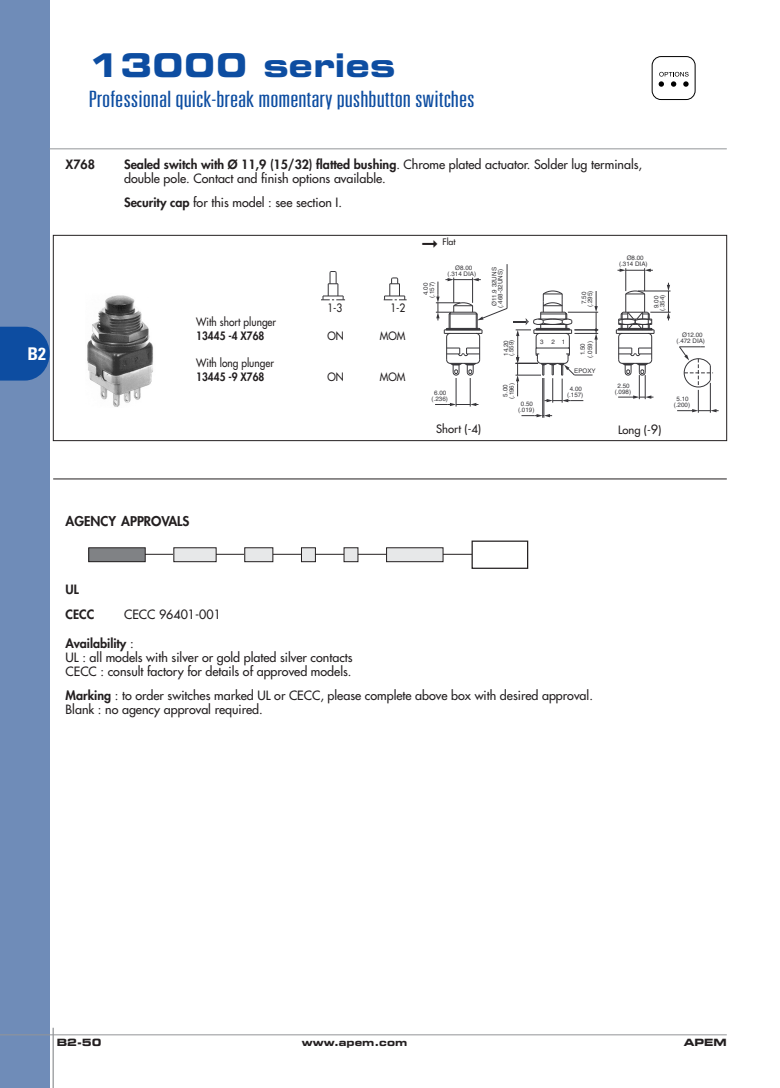
<style>
.page{position:relative;width:780px;height:1088px;background:#fff}
.page>*{position:absolute;margin:0;border:0;box-sizing:border-box;transform-origin:0 0}
.t1{font:700 expanded 32.5px "Square 721 BT";color:#0d4da1}
.t2{font:300 ultra-condensed 22.5px "Univers";color:#0d4da1;scale:1.3 1}
.t3{font:700 condensed 17.5px "Univers";color:#fff}
.t4{font:800 13.12px "Futura";color:#231f20}
.t5{font:12.5px/13.8px "Futura";color:#231f20}
.t6{font:800 12.5px/24.4px "Futura";color:#231f20}
.t7{font:11.25px "Futura";color:#231f20;scale:.9 1}
.t8{font:800 11.25px "Futura";color:#231f20;scale:.9 1}
.t9{font:11.25px "Futura";color:#231f20}
.t10{font:700 expanded 10px "Square 721 BT";color:#231f20}
.t11{font:8.75px "Futura";color:#231f20}
.t12{font:6.25px "Helvetica";color:#363539}
.s1{font-weight:800}
.s2{font-size:12.5px}
</style>
<div class="page">
<div style="left:0;top:0;width:50px;height:1088px;background:#6f8cb8"></div>
<hr style="left:0;top:1034px;width:726px;height:1px;background:#939598">
<hr style="left:53px;top:1028px;width:1px;height:60px;background:#939598">
<hr style="left:50px;top:149px;width:676px;height:1px;background:#939598">
<svg style="left:0;top:327px;width:50px;height:54px;background:#1854a3"></svg>
<div style="left:53px;top:235px;width:673px;height:206px;border:1px solid #231f20"></div>
<hr style="left:140px;top:554px;width:360px;height:1px;background:#231f20">
<div style="left:89px;top:548px;width:56px;height:14px;background:#808285"></div>
<div style="left:89px;top:548px;width:56px;height:14px;border:1px solid #231f20"></div>
<div style="left:174px;top:548px;width:42px;height:14px;background:#e7e8e9"></div>
<div style="left:174px;top:548px;width:42px;height:14px;border:1px solid #231f20"></div>
<div style="left:245px;top:548px;width:28px;height:14px;background:#e7e8e9"></div>
<div style="left:244px;top:548px;width:29px;height:14px;border:1px solid #231f20"></div>
<div style="left:301px;top:548px;width:14px;height:14px;background:#e7e8e9"></div>
<div style="left:301px;top:548px;width:14px;height:14px;border:1px solid #231f20"></div>
<div style="left:344px;top:548px;width:14px;height:14px;background:#e7e8e9"></div>
<div style="left:344px;top:548px;width:14px;height:14px;border:1px solid #231f20"></div>
<div style="left:386px;top:548px;width:57px;height:14px;background:#e7e8e9"></div>
<div style="left:386px;top:548px;width:57px;height:14px;border:1px solid #231f20"></div>
<div style="left:472px;top:541px;width:55px;height:27px;background:#fff"></div>
<div style="left:471px;top:540px;width:57px;height:29px;border:1px solid #231f20"></div>
<hr style="left:53px;top:479px;width:673px;height:1px;background:#231f20">
<img style="left:87px;top:295px;width:66px;height:112px">
<svg style="left:677px;top:346px;width:41px;height:67px"></svg>
<hr style="left:543px;top:378px;width:1px;height:40px;background:#363539">
<hr style="left:542px;top:378px;width:1px;height:40px;background:#363539">
<svg style="left:521px;top:414px;width:31px;height:3px"></svg>
<hr style="left:506px;top:264px;width:1px;height:44px;background:#363539">
<svg style="left:435px;top:278px;width:163px;height:128px"></svg>
<svg style="left:616px;top:268px;width:54px;height:131px"></svg>
<svg style="left:321px;top:271px;width:24px;height:29px"></svg>
<svg style="left:383px;top:277px;width:23px;height:23px"></svg>
<svg style="left:658px;top:72px;width:30px;height:15px"></svg>
<div style="left:652px;top:56px;width:43px;height:44px;border:1px solid #000;border-radius:9px"></div>
<h3 class="t3" style="left:28px;top:347px;width:20px">B2</h3>
<h1 class="t1" style="left:89px;top:53px;width:308px">13000 series</h1>
<h2 class="t2" style="left:89px;top:91px;width:298px">Professionalquick-break momentarypushbuttonswitches</h2>
<p class="t6" style="left:66px;top:153px;width:31px">X768</p>
<p class="t5" style="left:124px;top:158px;width:519px"><span class="s1">Sealed switch with Ø 11,9 (15/32) flatted bushing</span>. Chrome plated actuator. Solder lug terminals, double pole. Contact and finish options available.</p>
<p class="t5" style="left:124px;top:196px;width:219px"><span class="s1">Security cap</span> for this model : see section I.</p>
<p class="t11" style="left:422px;top:237px;width:35px">➞ Flat</p>
<p class="t7" style="left:327px;top:302px;width:18px">1-3</p>
<p class="t7" style="left:390px;top:302px;width:18px">1-2</p>
<p class="t7" style="left:196px;top:316px;width:90px">With short plunger</p>
<p class="t8" style="left:196px;top:330px;width:77px">13445 -4 X768</p>
<p class="t7" style="left:327px;top:330px;width:20px">ON</p>
<p class="t7" style="left:380px;top:330px;width:30px">MOM</p>
<p class="t7" style="left:196px;top:357px;width:88px">With long plunger</p>
<p class="t8" style="left:196px;top:371px;width:77px">13445 -9 X768</p>
<p class="t7" style="left:327px;top:371px;width:20px">ON</p>
<p class="t7" style="left:380px;top:371px;width:30px">MOM</p>
<p class="t12" style="left:428px;top:298px;width:18px;rotate:-90deg">(.157)</p>
<p class="t12" style="left:422px;top:295px;width:14px;rotate:-90deg">4.00</p>
<p class="t12" style="left:455px;top:264px;width:19px">Ø8.00</p>
<p class="t12" style="left:447px;top:270px;width:30px">(.314 DIA)</p>
<p class="t12" style="left:490px;top:306px;width:40px;rotate:-90deg">Ø11.9 32UNS</p>
<p class="t12" style="left:496px;top:308px;width:40px;rotate:-90deg">(.468-32UNS)</p>
<p class="t12" style="left:507px;top:356px;width:18px;rotate:-90deg">(.559)</p>
<p class="t12" style="left:502px;top:356px;width:17px;rotate:-90deg">14.20</p>
<p class="t12" style="left:540px;top:338px;width:27px">321</p>
<p class="t12" style="left:586px;top:307px;width:18px;rotate:-90deg">(.295)</p>
<p class="t12" style="left:580px;top:304px;width:14px;rotate:-90deg">7.50</p>
<p class="t12" style="left:579px;top:355px;width:14px;rotate:-90deg">1.50</p>
<p class="t12" style="left:586px;top:358px;width:18px;rotate:-90deg">(.059)</p>
<p class="t12" style="left:574px;top:367px;width:23px">EPOXY</p>
<p class="t12" style="left:434px;top:389px;width:14px">6.00</p>
<p class="t12" style="left:431px;top:395px;width:18px">(.236)</p>
<p class="t12" style="left:508px;top:399px;width:18px;rotate:-90deg">(.196)</p>
<p class="t12" style="left:502px;top:396px;width:14px;rotate:-90deg">5.00</p>
<p class="t12" style="left:521px;top:400px;width:14px">0.50</p>
<p class="t12" style="left:518px;top:406px;width:18px">(.019)</p>
<p class="t12" style="left:569px;top:385px;width:14px">4.00</p>
<p class="t12" style="left:567px;top:391px;width:18px">(.157)</p>
<p class="t12" style="left:626px;top:254px;width:19px">Ø8.00</p>
<p class="t12" style="left:619px;top:261px;width:30px">(.314 DIA)</p>
<p class="t12" style="left:658px;top:311px;width:18px;rotate:-90deg">(.354)</p>
<p class="t12" style="left:652px;top:308px;width:14px;rotate:-90deg">9.00</p>
<p class="t12" style="left:617px;top:382px;width:14px">2.50</p>
<p class="t12" style="left:614px;top:388px;width:18px">(.098)</p>
<p class="t9" style="left:436px;top:423px;width:46px">Short (-4)</p>
<p class="t9" style="left:618px;top:424px;width:45px">Long (-<span class="s2">9</span>)</p>
<p class="t12" style="left:682px;top:331px;width:22px">Ø12.00</p>
<p class="t12" style="left:676px;top:337px;width:30px">(.472 DIA)</p>
<p class="t12" style="left:676px;top:395px;width:14px">5.10</p>
<p class="t12" style="left:673px;top:401px;width:18px">(.200)</p>
<p class="t4" style="left:66px;top:515px;width:125px">AGENCY APPROVALS</p>
<p class="t6" style="left:66px;top:578px;width:30px">UL<br>CECC</p>
<p class="t5" style="left:124px;top:608px;width:98px">CECC 96401-001</p>
<p class="t5" style="left:66px;top:637px;width:288px"><span class="s1">Availability</span> :<br>UL : all models with silver or gold plated silver contacts<br>CECC : consult factory for details of approved models.</p>
<p class="t5" style="left:66px;top:689px;width:529px"><span class="s1">Marking</span> : to order switches marked UL or CECC, please complete above box with desired approval.<br>Blank : no agency approval required.</p>
<p class="t10" style="left:57px;top:1038px;width:46px">B2-50</p>
<p class="t10" style="left:302px;top:1038px;width:107px">www.apem.com</p>
<p class="t10" style="left:683px;top:1038px;width:45px">APEM</p>
</div>
